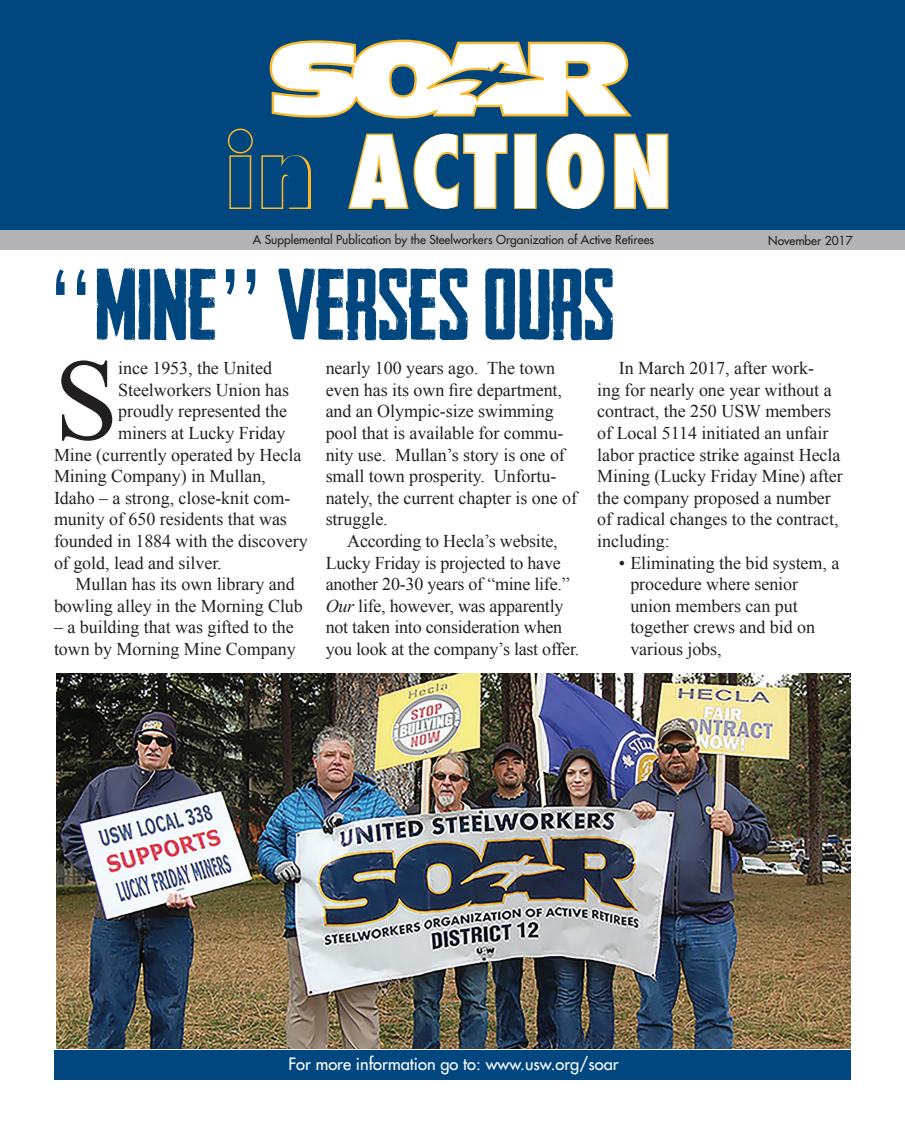
<style>
.page{position:relative;width:905px;height:1134px;background:#fff}
.page>*{position:absolute;margin:0;border:0;box-sizing:border-box;transform-origin:0 0}
.t1{font:115.8px "Times New Roman";color:#231f20}
.t2{font:800 condensed 96px "Futura";letter-spacing:.045em;color:#fff}
.t3{font:18px/21.6px "Times New Roman";letter-spacing:-.005em;color:#231f20}
.t4{font:500 16.5px "Futura Std";color:#fff}
.t5{font:500 12px "Futura Std";color:#231f20}
.s1{color:#00477f}
.s2{font-style:italic}
</style>
<div class="page">
<div style="left:0;top:0;width:904px;height:234px;background:#00477f"></div>
<svg style="left:56px;top:268px;width:557px;height:72px"></svg>
<svg style="left:227px;top:128px;width:26px;height:81px"></svg>
<img style="left:56px;top:673px;width:794px;height:375px">
<svg style="left:261px;top:40px;width:408px;height:169px"></svg>
<div style="left:0;top:230px;width:904px;height:19px;background:#b2b3b7"></div>
<div style="left:54px;top:1051px;width:796px;height:29px;background:#00477f"></div>
<h2 class="t2" style="left:226px;top:106px;width:446px"><span class="s1">in</span> ACTION</h2>
<p class="t5" style="left:253px;top:232px;width:403px">A Supplemental Publication by the Steelworkers Organization of Active Retirees</p>
<p class="t5" style="left:768px;top:233px;width:86px">November 2017</p>
<h1 class="t1" style="left:54px;top:322px;width:66px">S</h1>
<p class="t3" style="left:118px;top:357px;width:155px">ince 1953, the United</p>
<p class="t3" style="left:118px;top:379px;width:172px">Steelworkers Union has</p>
<p class="t3" style="left:118px;top:400px;width:170px">proudly represented the</p>
<p class="t3" style="left:118px;top:422px;width:169px">miners at Lucky Friday</p>
<p class="t3" style="left:54px;top:443px;width:249px">Mine (currently operated by Hecla</p>
<p class="t3" style="left:54px;top:465px;width:213px">Mining Company) in Mullan,</p>
<p class="t3" style="left:54px;top:487px;width:238px">Idaho – a strong, close-knit com-</p>
<p class="t3" style="left:54px;top:508px;width:234px">munity of 650 residents that was</p>
<p class="t3" style="left:54px;top:530px;width:255px">founded in 1884 with the discovery</p>
<p class="t3" style="left:54px;top:551px;width:169px">of gold, lead and silver.</p>
<p class="t3" style="left:76px;top:573px;width:220px">Mullan has its own library and</p>
<p class="t3" style="left:54px;top:595px;width:250px">bowling alley in the Morning Club</p>
<p class="t3" style="left:54px;top:616px;width:243px">– a building that was gifted to the town by Morning Mine Company</p>
<p class="t3" style="left:326px;top:357px;width:253px">nearly 100 years ago. The town even has its own fire department, and an Olympic-size swimming pool that is available for commu&shy;nity use. Mullan’s story is one of small town prosperity. Unfortu&shy;nately, the current chapter is one of struggle.</p>
<p class="t3" style="left:326px;top:530px;width:255px;text-indent:22px">According to Hecla’s website, Lucky Friday is projected to have another 20-30 years of “mine life.” <span class="s2">Our</span> life, however, was apparently not taken into consideration when you look at the company’s last offer.</p>
<p class="t3" style="left:597px;top:357px;width:247px;text-indent:22px">In March 2017, after work-<br>ing for nearly one year without a contract, the 250 USW members of Local 5114 initiated an unfair labor practice strike against Hecla<br>Mining (Lucky Friday Mine) after the company proposed a number of radical changes to the contract, including:</p>
<p class="t3" style="left:630px;top:551px;width:210px;text-indent:-11px">• Eliminating the bid system, a procedure where senior union members can put together crews and bid on various jobs,</p>
<p class="t4" style="left:288px;top:1054px;width:332px">For more information go to: www.usw.org/soar</p>
</div>
